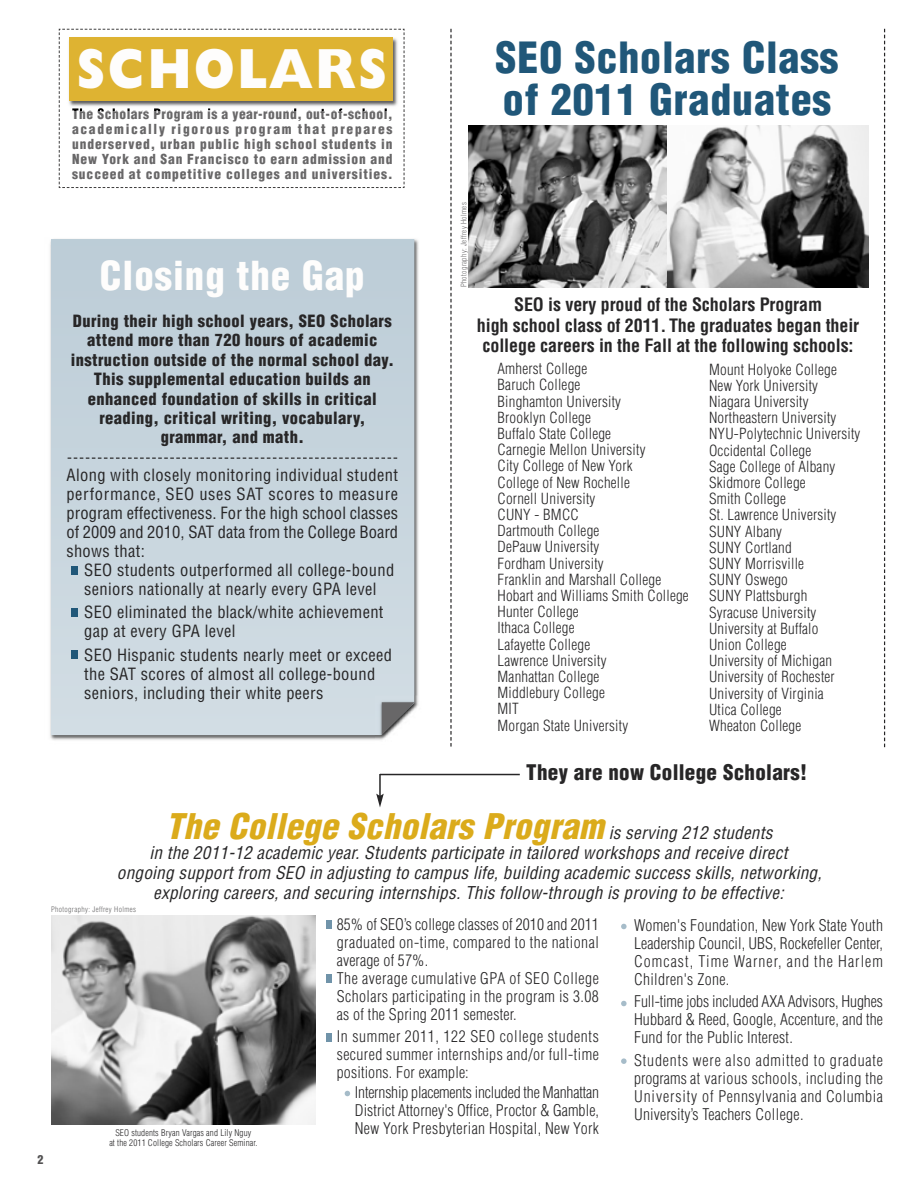
<style>
.page{position:relative;width:918px;height:1188px;background:#fff}
.page>*{position:absolute;margin:0;border:0;box-sizing:border-box;transform-origin:0 0}
.t1{font:800 57px "Gill Sans";letter-spacing:.05em;color:#fefdfc;scale:.87 1}
.t2{font:900 condensed 42px/42px "Helvetica";letter-spacing:.02em;color:#205779}
.t3{font:900 condensed 39px "Helvetica";letter-spacing:.025em;color:#fefdfc}
.t4{font:italic 900 condensed 34.5px "Helvetica";letter-spacing:.015em;color:#dbab1b}
.t5{font:900 condensed 21px "Helvetica";letter-spacing:.015em;color:#272627}
.t6{font:700 condensed 18px/20.2px "Helvetica";letter-spacing:-.005em;color:#272627;text-align:center}
.t7{font:italic condensed 17.25px/20.1px "Helvetica";letter-spacing:.015em;color:#272627;text-align:center}
.t8{font:condensed 16.5px/19px "Helvetica";letter-spacing:.02em;color:#272627}
.t9{font:900 condensed 16.5px/19.4px "Helvetica";letter-spacing:.025em;color:#272627;text-align:center}
.t10{font:300 condensed 15.75px/18px "Helvetica";letter-spacing:.025em;color:#272627;text-align:justify}
.t11{font:300 condensed 15px/16.2px "Helvetica";letter-spacing:.015em;color:#272627}
.t12{font:900 condensed 13.5px/15px "Helvetica";letter-spacing:.07em;color:#686768;text-align:justify}
.t13{font:900 condensed 12px "Helvetica";color:#525152}
.t14{font:300 condensed 9px/9.8px "Helvetica";letter-spacing:.015em;color:#272627;text-align:center}
.t15{font:300 condensed 7.5px "Helvetica";letter-spacing:.05em;color:#686768}
.s1{font-weight:400;font-size:17.25px;color:#272627}
</style>
<div class="page">
<img style="left:469px;top:126px;width:400px;height:161px">
<svg style="left:58px;top:28px;width:347px;height:160px"></svg>
<svg style="left:884px;top:29px;width:1px;height:718px"></svg>
<svg style="left:450px;top:29px;width:2px;height:718px"></svg>
<img style="left:50px;top:239px;width:369px;height:501px">
<svg style="left:51px;top:239px;width:363px;height:496px;background:#c6d4dd"></svg>
<img style="left:375px;top:695px;width:44px;height:45px">
<img style="left:375px;top:695px;width:39px;height:40px">
<svg style="left:382px;top:702px;width:33px;height:33px"></svg>
<svg style="left:68px;top:458px;width:329px;height:1px"></svg>
<div style="left:72px;top:566px;width:6px;height:9px;background:#205779"></div>
<div style="left:72px;top:608px;width:6px;height:9px;background:#205779"></div>
<div style="left:72px;top:651px;width:6px;height:8px;background:#205779"></div>
<img style="left:51px;top:915px;width:265px;height:209px">
<div style="left:326px;top:920px;width:5px;height:9px;background:#7093a9"></div>
<svg style="left:345px;top:1091px;width:5px;height:5px"></svg>
<div style="left:326px;top:974px;width:5px;height:9px;background:#7093a9"></div>
<div style="left:326px;top:1033px;width:5px;height:9px;background:#7093a9"></div>
<hr style="left:380px;top:774px;width:140px;height:1px;background:#272627">
<hr style="left:379px;top:774px;width:2px;height:22px;background:#272627">
<svg style="left:376px;top:794px;width:8px;height:13px"></svg>
<svg style="left:621px;top:924px;width:6px;height:5px"></svg>
<svg style="left:621px;top:1001px;width:6px;height:5px"></svg>
<svg style="left:621px;top:1058px;width:6px;height:6px"></svg>
<h1 class="t1" style="left:77px;top:47px;width:358px">SCHOLARS</h1>
<h2 class="t2" style="left:496px;top:37px;width:345px">SEO Scholars Class of 2011 Graduates</h2>
<p class="t12" style="left:72px;top:106px;width:322px">The Scholars Program is a year-round, out-of-school, academically rigorous program that prepares underserved, urban public high school students in New York and San Francisco to earn admission and succeed at competitive colleges and universities.</p>
<h3 class="t3" style="left:100px;top:254px;width:266px">Closing the Gap</h3>
<p class="t9" style="left:71px;top:312px;width:325px">During their high school years, SEO Scholars attend more than 720 hours of academic instruction outside of the normal school day.<br>This supplemental education builds an enhanced foundation of skills in critical reading, critical writing, vocabulary, grammar, and math.</p>
<p class="t8" style="left:66px;top:467px;width:333px;text-align:justify">Along with closely monitoring individual student performance, SEO uses SAT scores to measure program effectiveness. For the high school classes of 2009 and 2010, SAT data from the College Board shows that:</p>
<p class="t8" style="left:84px;top:562px;width:312px">SEO students outperformed all college-bound seniors nationally at nearly every GPA level</p>
<p class="t8" style="left:84px;top:604px;width:301px">SEO eliminated the black/white achievement gap at every GPA level</p>
<p class="t8" style="left:84px;top:646px;width:309px">SEO Hispanic students nearly meet or exceed the SAT scores of almost all college-bound seniors, including their white peers</p>
<p class="t15" style="left:459px;top:287px;width:87px;rotate:-90deg">Photography: Jeffrey Holmes</p>
<p class="t6" style="left:477px;top:296px;width:384px">SEO is very proud of the Scholars Program<br>high school class of 2011. The graduates began their college careers in the Fall at the following schools:</p>
<p class="t11" style="left:498px;top:361px;width:193px">Amherst College<br>Baruch College<br>Binghamton University<br>Brooklyn College<br>Buffalo State College<br>Carnegie Mellon University<br>City College of New York<br>College of New Rochelle<br>Cornell University<br>CUNY - BMCC<br>Dartmouth College<br>DePauw University<br>Fordham University<br>Franklin and Marshall College<br>Hobart and Williams Smith College<br>Hunter College<br>Ithaca College<br>Lafayette College<br>Lawrence University<br>Manhattan College<br>Middlebury College<br>MIT<br>Morgan State University</p>
<p class="t11" style="left:709px;top:361px;width:153px">Mount Holyoke College<br>New York University<br>Niagara University<br>Northeastern University<br>NYU-Polytechnic University<br>Occidental College<br>Sage College of Albany<br>Skidmore College<br>Smith College<br>St. Lawrence University<br>SUNY Albany<br>SUNY Cortland<br>SUNY Morrisville<br>SUNY Oswego<br>SUNY Plattsburgh<br>Syracuse University<br>University at Buffalo<br>Union College<br>University of Michigan<br>University of Rochester<br>University of Virginia<br>Utica College<br>Wheaton College</p>
<h3 class="t5" style="left:526px;top:761px;width:282px">They are now College Scholars!</h3>
<p class="t13" style="left:38px;top:1153px;width:7px">2</p>
<h3 class="t4" style="left:166px;top:807px;width:608px">The College Scholars Program <span class="s1">is serving 212 students</span></h3>
<p class="t7" style="left:117px;top:844px;width:706px">in the 2011-12 academic year. Students participate in tailored workshops and receive direct<br>ongoing support from SEO in adjusting to campus life, building academic success skills, networking, exploring careers, and securing internships. This follow-through is proving to be effective:</p>
<p class="t10" style="left:337px;top:915px;width:264px;text-align:left">85% of SEO’s college classes of 2010 and 2011 graduated on-time, compared to the national average of 57%.<br>The average cumulative GPA of SEO College Scholars participating in the program is 3.08 as of the Spring 2011 semester.</p>
<p class="t10" style="left:337px;top:1028px;width:264px">In summer 2011, 122 SEO college students secured summer internships and/or full-time positions. For example:</p>
<p class="t10" style="left:355px;top:1084px;width:246px">Internship placements included the Manhattan District Attorney's Office, Proctor &amp; Gamble, New York Presbyterian Hospital, New York</p>
<p class="t15" style="left:51px;top:905px;width:87px">Photography: Jeffrey Holmes</p>
<p class="t10" style="left:634px;top:916px;width:250px">Women's Foundation, New York State Youth Leadership Council, UBS, Rockefeller Center, Comcast, Time Warner, and the Harlem Children's Zone.</p>
<p class="t10" style="left:634px;top:993px;width:250px">Full-time jobs included AXA Advisors, Hughes Hubbard &amp; Reed, Google, Accenture, and the Fund for the Public Interest.</p>
<p class="t10" style="left:634px;top:1051px;width:250px">Students were also admitted to graduate programs at various schools, including the University of Pennsylvania and Columbia University’s Teachers College.</p>
<p class="t14" style="left:109px;top:1128px;width:150px">SEO students Bryan Vargas and Lily Nguy<br>at the 2011 College Scholars Career Seminar.</p>
</div>
